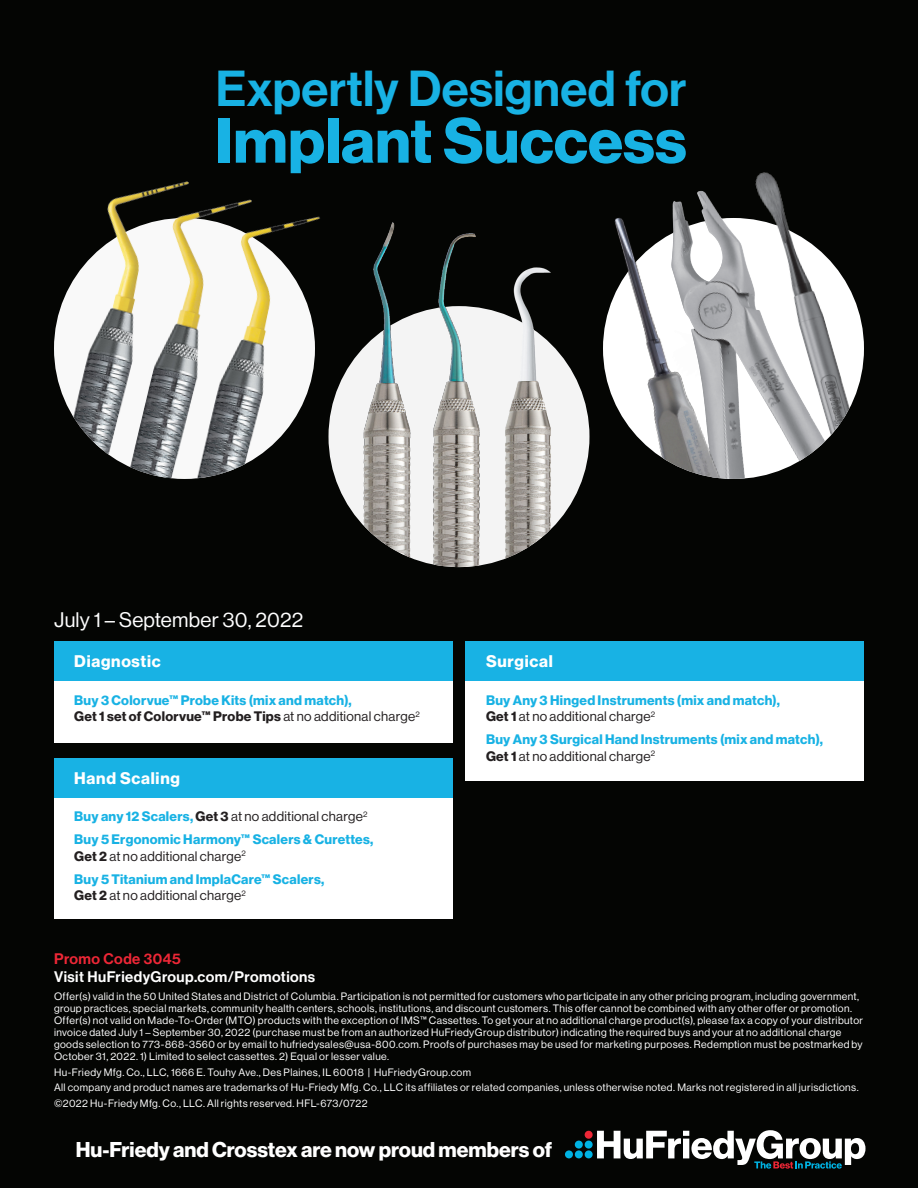
<style>
.page{position:relative;width:918px;height:1188px;background:#040503}
.page>*{position:absolute;margin:0;border:0;box-sizing:border-box;transform-origin:0 0}
.t1{font:62.4px "N Haas Grotesk DS Pro 75 Bd";letter-spacing:.005em;color:#18b2e4}
.t2{font:49.5px "N Haas Grotesk DS Pro 65 Md";letter-spacing:.005em;color:#18b2e4}
.t3{font:21px "N Haas Grotesk DS Pro 75 Bd";color:#fff}
.t4{font:20.7px "N Haas Grotesk DS Pro 55 Rg";letter-spacing:.015em;color:#fff}
.Product_Category{font:16.5px "N Haas Grotesk DS Pro 75 Bd";letter-spacing:.045em;color:#fff}
.Legal_Copy{font:15px/18px "N Haas Grotesk DS Pro 65 Md";letter-spacing:.03em;color:#fff}
.Promo__black{font:13.5px/16.5px "N Haas Grotesk DS Pro 75 Bd";letter-spacing:.02em;color:#18b2e4}
.Promo__black-2{font:13.5px "N Haas Grotesk DS Pro 55 Rg";letter-spacing:.02em;color:#231f20}
.PP_legal_white{font:10.5px/12px "N Haas Grotesk DS Pro 55 Rg";letter-spacing:.035em;color:#fff}
.s1{color:#231f20}
.s2{font-family:"N Haas Grotesk DS Pro 55 Rg";color:#231f20}
.s3{font-family:"N Haas Grotesk DS Pro 75 Bd";color:#18b2e4}
.s4{font-family:"N Haas Grotesk DS Pro 75 Bd"}
.s5{color:#ed2736}
</style>
<div class="page">
<div style="left:54px;top:681px;width:398px;height:62px;background:#fff"></div>
<div style="left:54px;top:797px;width:398px;height:122px;background:#fff"></div>
<div style="left:54px;top:641px;width:398px;height:40px;background:#18b2e4"></div>
<div style="left:54px;top:758px;width:398px;height:39px;background:#18b2e4"></div>
<div style="left:466px;top:681px;width:398px;height:100px;background:#fff"></div>
<div style="left:466px;top:641px;width:398px;height:40px;background:#18b2e4"></div>
<div style="left:585px;top:1150px;width:8px;height:8px;background:#00b3e4;border-radius:50%"></div>
<div style="left:585px;top:1141px;width:8px;height:8px;background:#00b3e4;border-radius:50%"></div>
<div style="left:575px;top:1150px;width:8px;height:8px;background:#00b3e4;border-radius:50%"></div>
<div style="left:565px;top:1150px;width:8px;height:8px;background:#00b3e4;border-radius:50%"></div>
<div style="left:575px;top:1141px;width:8px;height:8px;background:#00b3e4;border-radius:50%"></div>
<div style="left:585px;top:1131px;width:8px;height:8px;background:#ed2736;border-radius:50%"></div>
<svg style="left:597px;top:1130px;width:269px;height:39px"></svg>
<img style="left:275px;top:216px;width:45px;height:187px">
<img style="left:194px;top:199px;width:58px;height:19px">
<img style="left:54px;top:181px;width:140px;height:195px">
<img style="left:248px;top:226px;width:55px;height:237px">
<img style="left:124px;top:218px;width:124px;height:261px">
<img style="left:57px;top:218px;width:126px;height:246px">
<img style="left:745px;top:441px;width:80px;height:38px">
<img style="left:632px;top:431px;width:113px;height:48px">
<img style="left:810px;top:286px;width:44px;height:155px">
<img style="left:671px;top:191px;width:139px;height:253px">
<img style="left:571px;top:196px;width:153px;height:235px">
<img style="left:748px;top:172px;width:100px;height:217px">
<div style="left:328px;top:306px;width:262px;height:261px;background:#f4f4f4;border-radius:50%"></div>
<img style="left:360px;top:511px;width:53px;height:48px">
<img style="left:422px;top:540px;width:63px;height:27px">
<img style="left:500px;top:512px;width:55px;height:49px">
<img style="left:360px;top:222px;width:53px;height:289px">
<img style="left:422px;top:233px;width:63px;height:307px">
<img style="left:500px;top:267px;width:55px;height:245px">
<p class="t2" style="left:216px;top:60px;width:472px">Expertly Designed for</p>
<p class="t1" style="left:216px;top:104px;width:472px">Implant Success</p>
<p class="t4" style="left:54px;top:608px;width:251px">July 1 – September 30, 2022</p>
<p class="Product_Category" style="left:74px;top:652px;width:88px">Diagnostic</p>
<p class="Promo__black" style="left:74px;top:692px;width:347px">Buy 3 Colorvue™ Probe Kits (mix and match),<br><span class="s1">Get 1 set of Colorvue™ Probe Tips</span> <span class="s2">at no additional charge</span><sup>2</sup></p>
<p class="Product_Category" style="left:74px;top:768px;width:107px">Hand Scaling</p>
<p class="Promo__black-2" style="left:74px;top:809px;width:295px"><span class="s3">Buy any 12 Scalers,</span> <span class="s4">Get 3</span> at no additional charge<sup>2</sup></p>
<p class="Promo__black" style="left:74px;top:832px;width:301px">Buy 5 Ergonomic Harmony™ Scalers &amp; Curettes,<br><span class="s1">Get 2</span> <span class="s2">at no additional charge</span><sup>2</sup></p>
<p class="Promo__black" style="left:74px;top:871px;width:252px">Buy 5 Titanium and ImplaCare™ Scalers,<br><span class="s1">Get 2</span> <span class="s2">at no additional charge</span><sup>2</sup></p>
<p class="Product_Category" style="left:486px;top:652px;width:68px">Surgical</p>
<p class="Promo__black" style="left:486px;top:692px;width:295px">Buy Any 3 Hinged Instruments (mix and match),<br><span class="s1">Get 1</span> <span class="s2">at no additional charge</span><sup>2</sup></p>
<p class="Promo__black" style="left:486px;top:731px;width:339px">Buy Any 3 Surgical Hand Instruments (mix and match),<br><span class="s1">Get 1</span> <span class="s2">at no additional charge</span><sup>2</sup></p>
<p class="Legal_Copy" style="left:54px;top:950px;width:263px"><span class="s5">Promo Code 3045<br></span>Visit HuFriedyGroup.com/Promotions</p>
<p class="PP_legal_white" style="left:54px;top:991px;width:811px">Offer(s) valid in the 50 United States and District of Columbia. Participation is not permitted for customers who participate in any other pricing program, including government, group practices, special markets, community health centers, schools, institutions, and discount customers. This offer cannot be combined with any other offer or promotion.<br>Offer(s) not valid on Made-To-Order (MTO) products with the exception of IMS™ Cassettes. To get your at no additional charge product(s), please fax a copy of your distributor invoice dated July 1 – September 30, 2022 (purchase must be from an authorized HuFriedyGroup distributor) indicating the required buys and your at no additional charge goods selection to 773-868-3560 or by email to hufriedysales@usa-800.com. Proofs of purchases may be used for marketing purposes. Redemption must be postmarked by October 31, 2022. 1) Limited to select cassettes. 2) Equal or lesser value.</p>
<p class="PP_legal_white" style="left:54px;top:1066px;width:419px">Hu-Friedy Mfg. Co., LLC, 1666 E. Touhy Ave., Des Plaines, IL 60018 | HuFriedyGroup.com</p>
<p class="PP_legal_white" style="left:54px;top:1082px;width:806px">All company and product names are trademarks of Hu-Friedy Mfg. Co., LLC its affiliates or related companies, unless otherwise noted. Marks not registered in all jurisdictions.</p>
<p class="PP_legal_white" style="left:54px;top:1097px;width:315px">©2022 Hu-Friedy Mfg. Co., LLC. All rights reserved. HFL-673/0722</p>
<p class="t3" style="left:76px;top:1138px;width:478px">Hu-Friedy and Crosstex are now proud members of</p>
</div>
